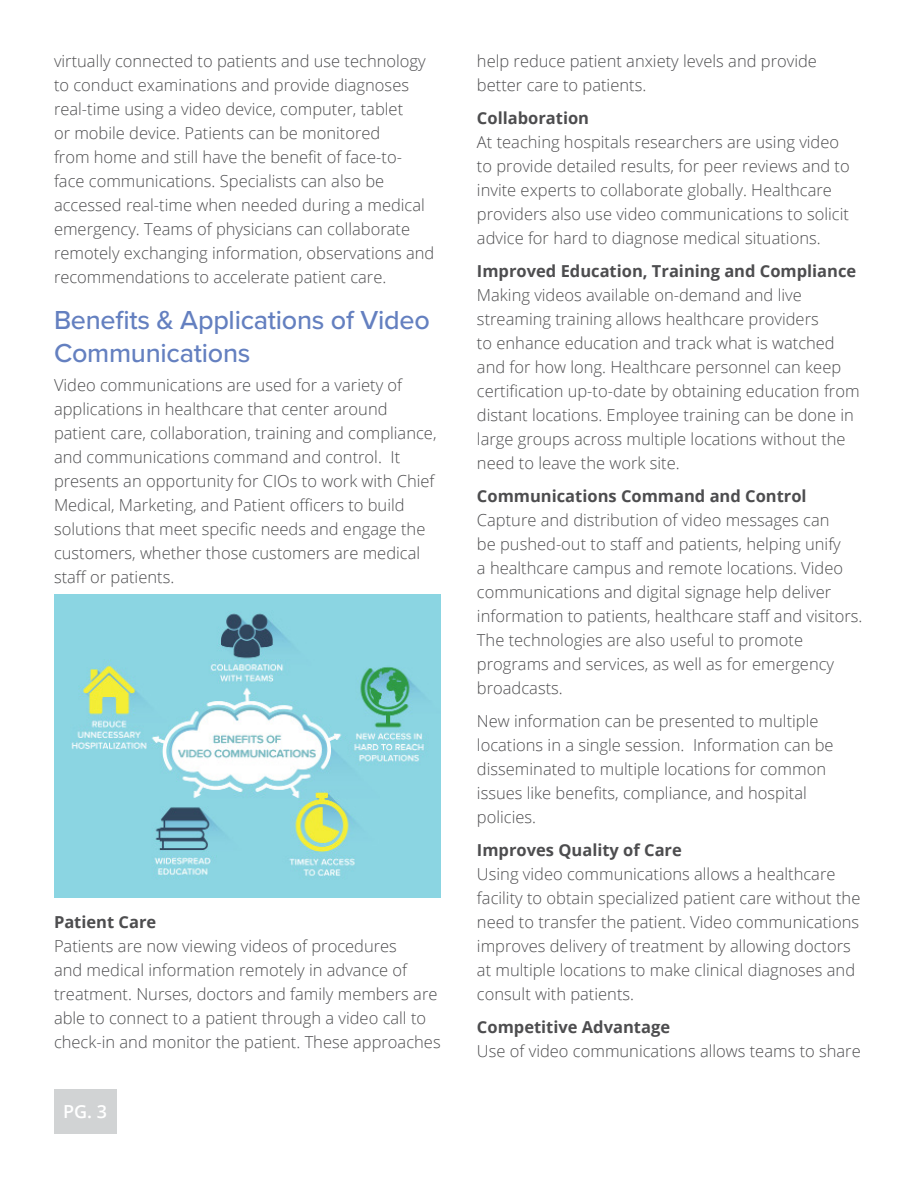
<style>
.page{position:relative;width:918px;height:1188px;background:#fff}
.page>*{position:absolute;margin:0;border:0;box-sizing:border-box;transform-origin:0 0}
.t1{font:500 27px/33px "Proxima Nova";letter-spacing:-.01em;color:#6480c0}
.t2{font:600 18px "Open Sans";color:#fff}
.t3{font:300 16.5px/24px "Open Sans";color:#4d4d4f}
.t4{font:700 16.5px "Open Sans";color:#4d4d4f}
</style>
<div class="page">
<div style="left:54px;top:1089px;width:63px;height:45px;background:#d1d3d4"></div>
<img style="left:54px;top:594px;width:387px;height:304px">
<p class="t3" style="left:54px;top:48px;width:382px">virtually connected to patients and use technology to conduct examinations and provide diagnoses real-time using a video device, computer, tablet<br>or mobile device. Patients can be monitored<br>from home and still have the benefit of face-to&shy;face communications. Specialists can also be accessed real-time when needed during a medical emergency. Teams of physicians can collaborate remotely exchanging information, observations and recommendations to accelerate patient care.</p>
<h1 class="t1" style="left:54px;top:304px;width:377px">Benefits &amp; Applications of Video<br>Communications</h1>
<p class="t3" style="left:54px;top:372px;width:384px">Video communications are used for a variety of applications in healthcare that center around patient care, collaboration, training and compliance, and communications command and control. It presents an opportunity for CIOs to work with Chief Medical, Marketing, and Patient officers to build solutions that meet specific needs and engage the customers, whether those customers are medical staff or patients.</p>
<p class="t4" style="left:54px;top:910px;width:104px">Patient Care</p>
<p class="t3" style="left:54px;top:933px;width:388px">Patients are now viewing videos of procedures<br>and medical information remotely in advance of treatment. Nurses, doctors and family members are able to connect to a patient through a video call to check-in and monitor the patient. These approaches</p>
<p class="t2" style="left:63px;top:1099px;width:46px">PG. 3</p>
<p class="t3" style="left:477px;top:48px;width:341px">help reduce patient anxiety levels and provide better care to patients.</p>
<p class="t4" style="left:477px;top:106px;width:114px">Collaboration</p>
<p class="t3" style="left:477px;top:129px;width:374px">At teaching hospitals researchers are using video to provide detailed results, for peer reviews and to invite experts to collaborate globally. Healthcare providers also use video communications to solicit advice for hard to diagnose medical situations.</p>
<p class="t4" style="left:477px;top:259px;width:381px">Improved Education, Training and Compliance</p>
<p class="t3" style="left:477px;top:282px;width:384px">Making videos available on-demand and live streaming training allows healthcare providers<br>to enhance education and track what is watched and for how long. Healthcare personnel can keep certification up-to-date by obtaining education from distant locations. Employee training can be done in large groups across multiple locations without the need to leave the work site.</p>
<p class="t4" style="left:477px;top:484px;width:331px">Communications Command and Control</p>
<p class="t3" style="left:477px;top:507px;width:387px">Capture and distribution of video messages can<br>be pushed-out to staff and patients, helping unify<br>a healthcare campus and remote locations. Video communications and digital signage help deliver information to patients, healthcare staff and visitors.<br>The technologies are also useful to promote programs and services, as well as for emergency broadcasts.</p>
<p class="t3" style="left:477px;top:708px;width:358px">New information can be presented to multiple locations in a single session. Information can be disseminated to multiple locations for common issues like benefits, compliance, and hospital policies.</p>
<p class="t4" style="left:477px;top:838px;width:206px">Improves Quality of Care</p>
<p class="t3" style="left:477px;top:861px;width:385px">Using video communications allows a healthcare facility to obtain specialized patient care without the need to transfer the patient. Video communications improves delivery of treatment by allowing doctors at multiple locations to make clinical diagnoses and consult with patients.</p>
<p class="t4" style="left:477px;top:1015px;width:195px">Competitive Advantage</p>
<p class="t3" style="left:477px;top:1039px;width:385px">Use of video communications allows teams to share</p>
</div>
